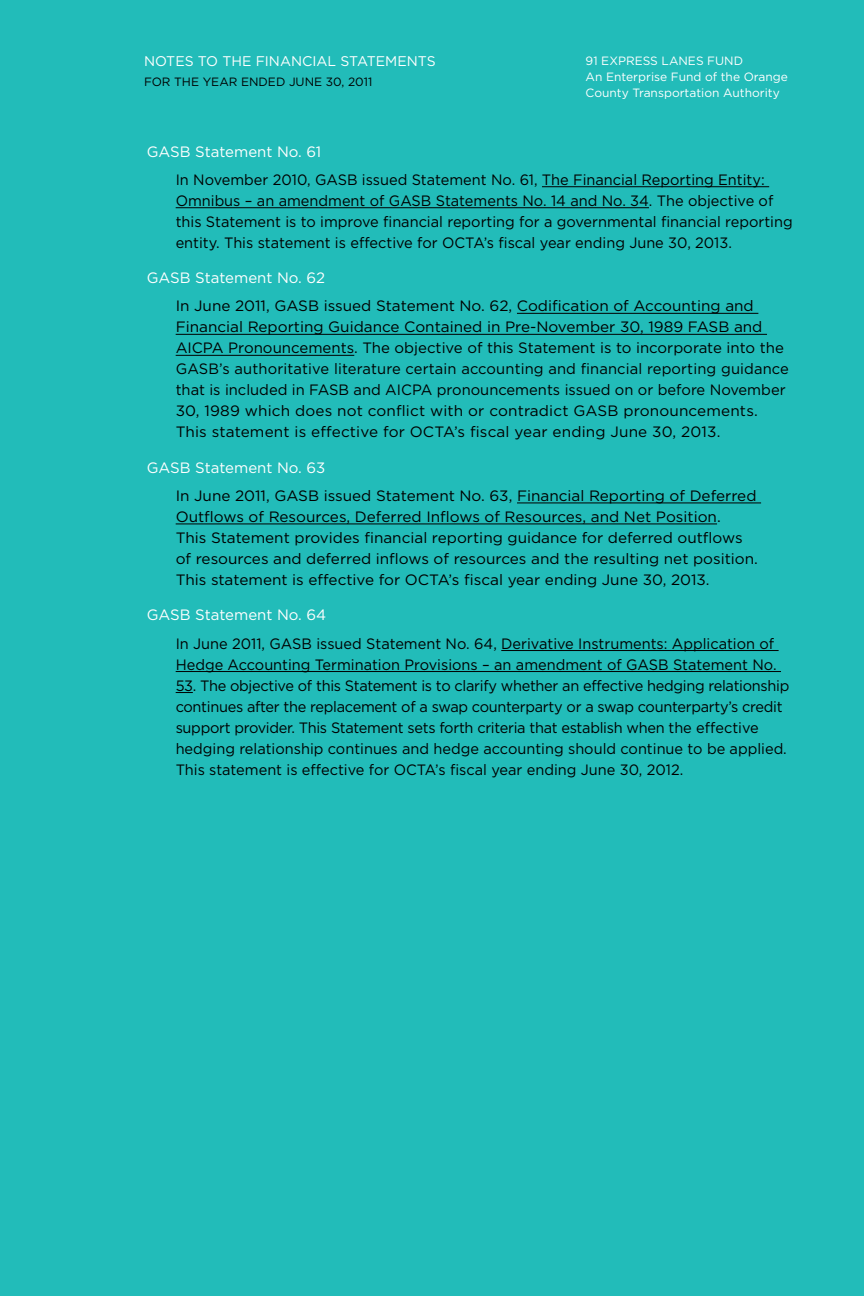
<style>
.page{position:relative;width:864px;height:1296px;background:#22bcb9}
.page>*{position:absolute;margin:0;border:0;box-sizing:border-box;transform-origin:0 0}
.t1{font:15px/21px "Gotham";color:#000}
.t2{font:15px/21px "Gotham";letter-spacing:-.02em;color:#000}
.t3{font:15px "Gotham";color:#fff}
.t4{font:14px "Gotham";color:#fff}
.t5{font:12px/16px "Gotham";color:#fff}
.t6{font:12px "Gotham";color:#000}
</style>
<div class="page">
<hr style="left:542px;top:186px;width:227px;height:1px;background:#000">
<hr style="left:176px;top:207px;width:473px;height:1px;background:#000">
<hr style="left:517px;top:313px;width:241px;height:1px;background:#000">
<hr style="left:176px;top:334px;width:591px;height:1px;background:#000">
<hr style="left:176px;top:355px;width:178px;height:1px;background:#000">
<hr style="left:517px;top:503px;width:244px;height:1px;background:#000">
<hr style="left:176px;top:524px;width:541px;height:1px;background:#000">
<hr style="left:501px;top:650px;width:278px;height:1px;background:#000">
<hr style="left:176px;top:671px;width:605px;height:1px;background:#000">
<svg style="left:176px;top:692px;width:17px;height:1px"></svg>
<p class="t4" style="left:144px;top:53px;width:293px">NOTES TO THE FINANCIAL STATEMENTS</p>
<p class="t6" style="left:144px;top:75px;width:230px">FOR THE YEAR ENDED JUNE 30, 2011</p>
<p class="t5" style="left:586px;top:52px;width:204px">91 EXPRESS LANES FUND<br>An Enterprise Fund of the Orange<br>County Transportation Authority</p>
<p class="t3" style="left:147px;top:143px;width:176px">GASB Statement No. 61</p>
<p class="t1" style="left:176px;top:169px;width:619px">In November 2010, GASB issued Statement No. 61, The Financial Reporting Entity:<br>Omnibus – an amendment of GASB Statements No. 14 and No. 34. The objective of this Statement is to improve financial reporting for a governmental financial reporting entity. This statement is effective for OCTA’s fiscal year ending June 30, 2013.</p>
<p class="t3" style="left:147px;top:270px;width:180px">GASB Statement No. 62</p>
<p class="t1" style="left:176px;top:295px;width:615px">In June 2011, GASB issued Statement No. 62, Codification of Accounting and Financial Reporting Guidance Contained in Pre-November 30, 1989 FASB and AICPA Pronouncements. The objective of this Statement is to incorporate into the GASB’s authoritative literature certain accounting and financial reporting guidance that is included in FASB and AICPA pronouncements issued on or before November 30, 1989 which does not conflict with or contradict GASB pronouncements.<br>This statement is effective for OCTA’s fiscal year ending June 30, 2013.</p>
<p class="t3" style="left:147px;top:459px;width:180px">GASB Statement No. 63</p>
<p class="t1" style="left:176px;top:485px;width:584px">In June 2011, GASB issued Statement No. 63, Financial Reporting of Deferred Outflows of Resources, Deferred Inflows of Resources, and Net Position.<br>This Statement provides financial reporting guidance for deferred outflows of resources and deferred inflows of resources and the resulting net position.<br>This statement is effective for OCTA’s fiscal year ending June 30, 2013.</p>
<p class="t3" style="left:147px;top:607px;width:181px">GASB Statement No. 64</p>
<p class="t1" style="left:176px;top:632px;width:602px">In June 2011, GASB issued Statement No. 64, Derivative Instruments: Application of<br>Hedge Accounting Termination Provisions – an amendment of GASB Statement No.</p>
<p class="t2" style="left:176px;top:674px;width:615px">53. The objective of this Statement is to clarify whether an effective hedging relationship continues after the replacement of a swap counterparty or a swap counterparty’s credit support provider. This Statement sets forth criteria that establish when the effective hedging relationship continues and hedge accounting should continue to be applied.<br>This statement is effective for OCTA’s fiscal year ending June 30, 2012.</p>
</div>
